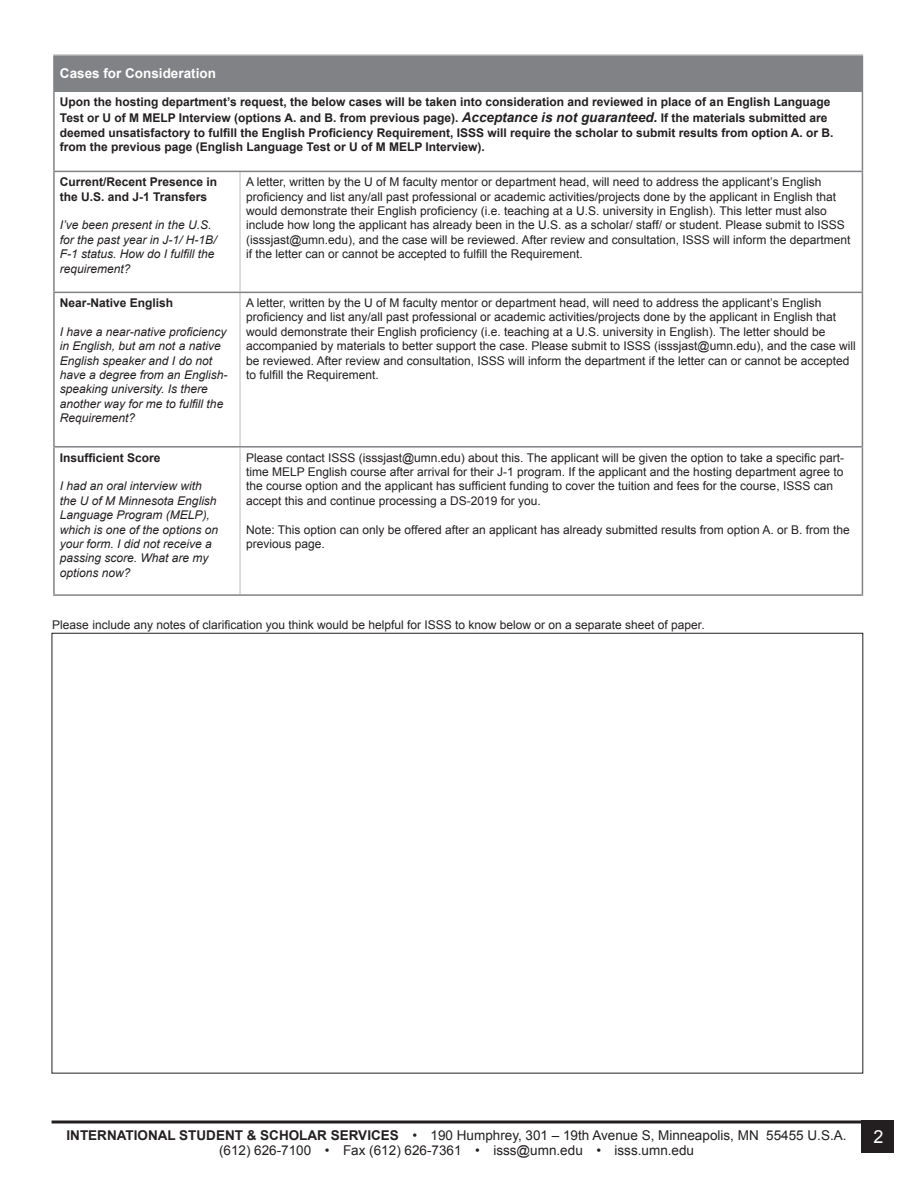
<style>
.page{position:relative;width:918px;height:1188px;background:#fff}
.page>*{position:absolute;margin:0;border:0;box-sizing:border-box;transform-origin:0 0}
.t1{font:18px "Arial";color:#fff}
.t2{font:13.5px "Arial";color:#231f20}
.t3{font:700 13.5px "Arial";color:#fff}
.t4{font:12px/14.4px "Arial";color:#231f20}
.t5{font:700 12px/14.4px "Arial";color:#231f20}
.t6{font:italic 12px/14.4px "Arial";color:#231f20}
.s1{font-style:italic;font-size:13.5px}
.s2{font-weight:700}
</style>
<div class="page">
<div style="left:54px;top:55px;width:808px;height:36px;background:#808285"></div>
<hr style="left:862px;top:92px;width:1px;height:79px;background:#808285">
<hr style="left:862px;top:172px;width:1px;height:120px;background:#808285">
<hr style="left:862px;top:293px;width:1px;height:153px;background:#808285">
<hr style="left:862px;top:448px;width:1px;height:146px;background:#808285">
<hr style="left:862px;top:56px;width:1px;height:35px;background:#808285">
<hr style="left:53px;top:54px;width:187px;height:2px;background:#d1d2d4">
<hr style="left:240px;top:54px;width:623px;height:2px;background:#d1d2d4">
<hr style="left:239px;top:172px;width:2px;height:120px;background:#d1d2d4">
<hr style="left:239px;top:293px;width:2px;height:153px;background:#d1d2d4">
<hr style="left:239px;top:448px;width:2px;height:146px;background:#d1d2d4">
<hr style="left:53px;top:56px;width:2px;height:35px;background:#808285">
<hr style="left:53px;top:91px;width:187px;height:1px;background:#808285">
<hr style="left:53px;top:92px;width:2px;height:79px;background:#808285">
<hr style="left:240px;top:91px;width:623px;height:1px;background:#808285">
<hr style="left:53px;top:171px;width:187px;height:1px;background:#808285">
<hr style="left:53px;top:172px;width:2px;height:120px;background:#808285">
<hr style="left:240px;top:171px;width:623px;height:1px;background:#808285">
<hr style="left:53px;top:292px;width:187px;height:1px;background:#808285">
<hr style="left:53px;top:293px;width:2px;height:153px;background:#808285">
<hr style="left:240px;top:292px;width:623px;height:1px;background:#808285">
<hr style="left:53px;top:446px;width:187px;height:2px;background:#808285">
<hr style="left:53px;top:448px;width:2px;height:146px;background:#808285">
<hr style="left:240px;top:446px;width:623px;height:2px;background:#808285">
<hr style="left:53px;top:594px;width:187px;height:2px;background:#808285">
<hr style="left:240px;top:594px;width:623px;height:2px;background:#808285">
<svg style="left:52px;top:1120px;width:810px;height:4px;background:#595657"></svg>
<div style="left:862px;top:1120px;width:32px;height:33px;background:#231f20"></div>
<p class="t3" style="left:60px;top:64px;width:158px">Cases for Consideration</p>
<p class="t5" style="left:60px;top:94px;width:772px;line-height:16.2px">Upon the hosting department’s request, the below cases will be taken into consideration and reviewed in place of an English Language<br>Test or U of M MELP Interview (options A. and B. from previous page). <span class="s1">Acceptance is not guaranteed.</span> If the materials submitted are</p>
<p class="t5" style="left:60px;top:126px;width:775px">deemed unsatisfactory to fulfill the English Proficiency Requirement, ISSS will require the scholar to submit results from option A. or B. from the previous page (English Language Test or U of M MELP Interview).</p>
<p class="t5" style="left:60px;top:175px;width:159px">Current/Recent Presence in the U.S. and J-1 Transfers</p>
<p class="t6" style="left:60px;top:218px;width:158px">I’ve been present in the U.S. for the past year in J-1/ H-1B/<br>F-1 status. How do I fulfill the requirement?</p>
<p class="t4" style="left:246px;top:175px;width:606px">A letter, written by the U of M faculty mentor or department head, will need to address the applicant’s English proficiency and list any/all past professional or academic activities/projects done by the applicant in English that would demonstrate their English proficiency (i.e. teaching at a U.S. university in English). This letter must also include how long the applicant has already been in the U.S. as a scholar/ staff/ or student. Please submit to ISSS (isssjast@umn.edu), and the case will be reviewed. After review and consultation, ISSS will inform the department if the letter can or cannot be accepted to fulfill the Requirement.</p>
<p class="t5" style="left:60px;top:296px;width:115px">Near-Native English</p>
<p class="t6" style="left:60px;top:325px;width:169px">I have a near-native proficiency in English, but am not a native<br>English speaker and I do not have a degree from an English&shy;speaking university. Is there another way for me to fulfill the<br>Requirement?</p>
<p class="t5" style="left:60px;top:450px;width:102px">Insufficient Score</p>
<p class="t6" style="left:60px;top:479px;width:160px">I had an oral interview with the U of M Minnesota English<br>Language Program (MELP), which is one of the options on your form. I did not receive a passing score. What are my options now?</p>
<p class="t4" style="left:246px;top:296px;width:611px">A letter, written by the U of M faculty mentor or department head, will need to address the applicant’s English proficiency and list any/all past professional or academic activities/projects done by the applicant in English that would demonstrate their English proficiency (i.e. teaching at a U.S. university in English). The letter should be accompanied by materials to better support the case. Please submit to ISSS (isssjast@umn.edu), and the case will be reviewed. After review and consultation, ISSS will inform the department if the letter can or cannot be accepted to fulfill the Requirement.</p>
<p class="t4" style="left:246px;top:450px;width:600px">Please contact ISSS (isssjast@umn.edu) about this. The applicant will be given the option to take a specific part&shy;time MELP English course after arrival for their J-1 program. If the applicant and the hosting department agree to the course option and the applicant has sufficient funding to cover the tuition and fees for the course, ISSS can accept this and continue processing a DS-2019 for you.</p>
<p class="t4" style="left:246px;top:522px;width:605px">Note: This option can only be offered after an applicant has already submitted results from option A. or B. from the previous page.</p>
<p class="t4" style="left:52px;top:618px;width:654px">Please include any notes of clarification you think would be helpful for ISSS to know below or on a separate sheet of paper.</p>
<p class="t2" style="left:67px;top:1126px;width:781px"><span class="s2">INTERNATIONAL STUDENT &amp; SCHOLAR SERVICES</span> • 190 Humphrey, 301 – 19th Avenue S, Minneapolis, MN 55455 U.S.A.</p>
<p class="t2" style="left:219px;top:1141px;width:477px">(612) 626-7100 • Fax (612) 626-7361 • isss@umn.edu • isss.umn.edu</p>
<p class="t1" style="left:873px;top:1125px;width:12px">2</p>
</div>
